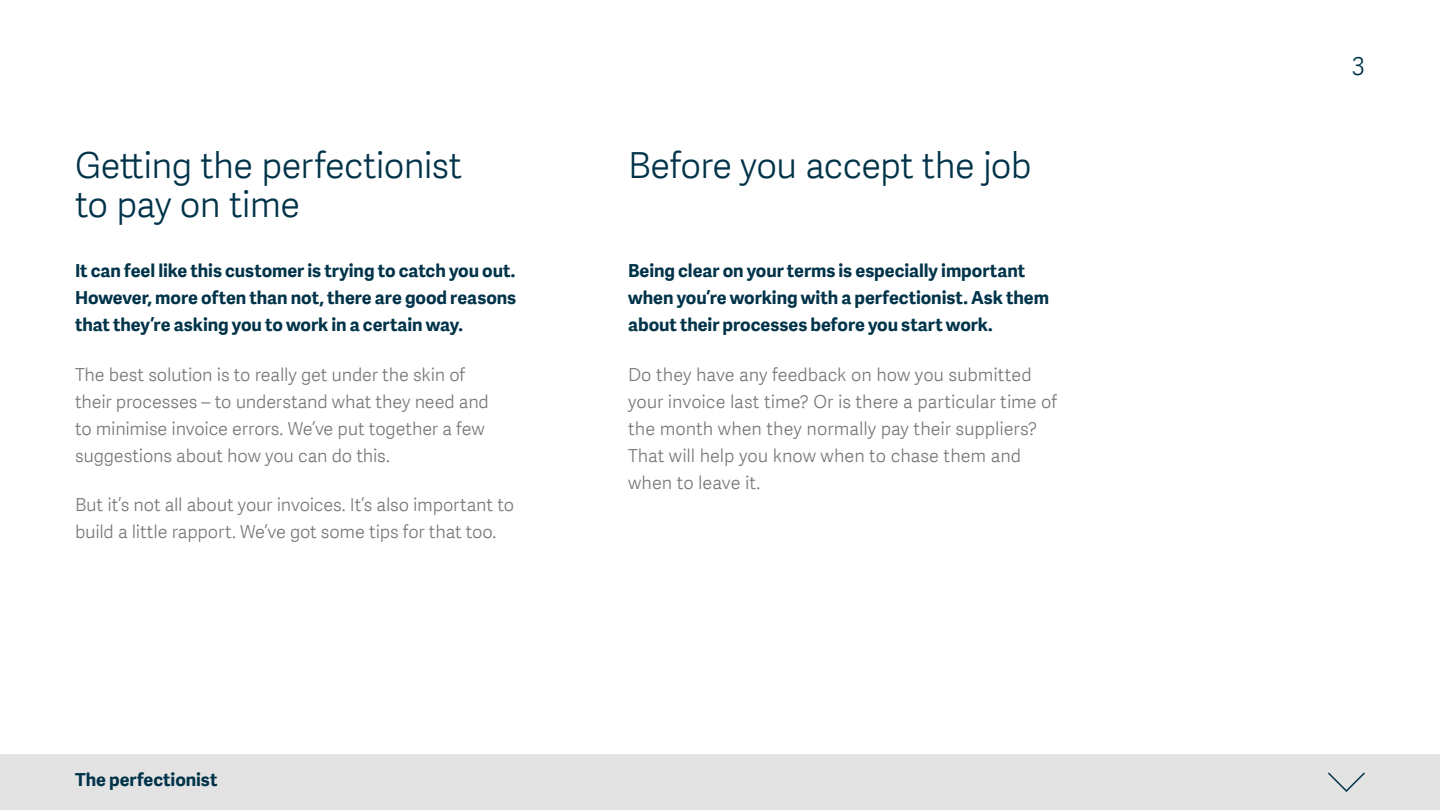
<style>
.page{position:relative;width:1440px;height:810px;background:#fff}
.page>*{position:absolute;margin:0;border:0;box-sizing:border-box;transform-origin:0 0}
.t1{font:36px/39px "Adelle Sans SAGE Lt";letter-spacing:-.02em;color:#003349}
.t2{font:24.75px "Adelle Sans SAGE Lt";color:#003349}
.t3{font:18px/27px "Adelle Sans SAGE Lt";letter-spacing:-.005em;color:#75787b}
.t4{font:700 18px/27px "Adelle Sans SAGE";letter-spacing:-.005em;color:#003349;text-align:justify}
</style>
<div class="page">
<div style="left:0;top:754px;width:1440px;height:56px;background:#e3e3e3"></div>
<svg style="left:1328px;top:772px;width:37px;height:20px"></svg>
<h1 class="t1" style="left:75px;top:144px;width:389px">Getting the perfectionist to pay on time</h1>
<h1 class="t1" style="left:628px;top:144px;width:405px">Before you accept the job</h1>
<p class="t4" style="left:75px;top:257px;width:443px">It can feel like this customer is trying to catch you out.<br>However, more often than not, there are good reasons that they’re asking you to work in a certain way.</p>
<p class="t3" style="left:75px;top:360px;width:415px">The best solution is to really get under the skin of their processes – to understand what they need and to minimise invoice errors. We’ve put together a few suggestions about how you can do this.</p>
<p class="t3" style="left:75px;top:491px;width:441px">But it’s not all about your invoices. It’s also important to build a little rapport. We’ve got some tips for that too.</p>
<p class="t4" style="left:628px;top:257px;width:422px;text-align:left">Being clear on your terms is especially important when you’re working with a perfectionist. Ask them about their processes before you start work.</p>
<p class="t3" style="left:628px;top:360px;width:431px">Do they have any feedback on how you submitted your invoice last time? Or is there a particular time of the month when they normally pay their suppliers?<br>That will help you know when to chase them and when to leave it.</p>
<p class="t4" style="left:75px;top:765px;width:144px">The perfectionist</p>
<h2 class="t2" style="left:1352px;top:49px;width:15px">3</h2>
</div>
